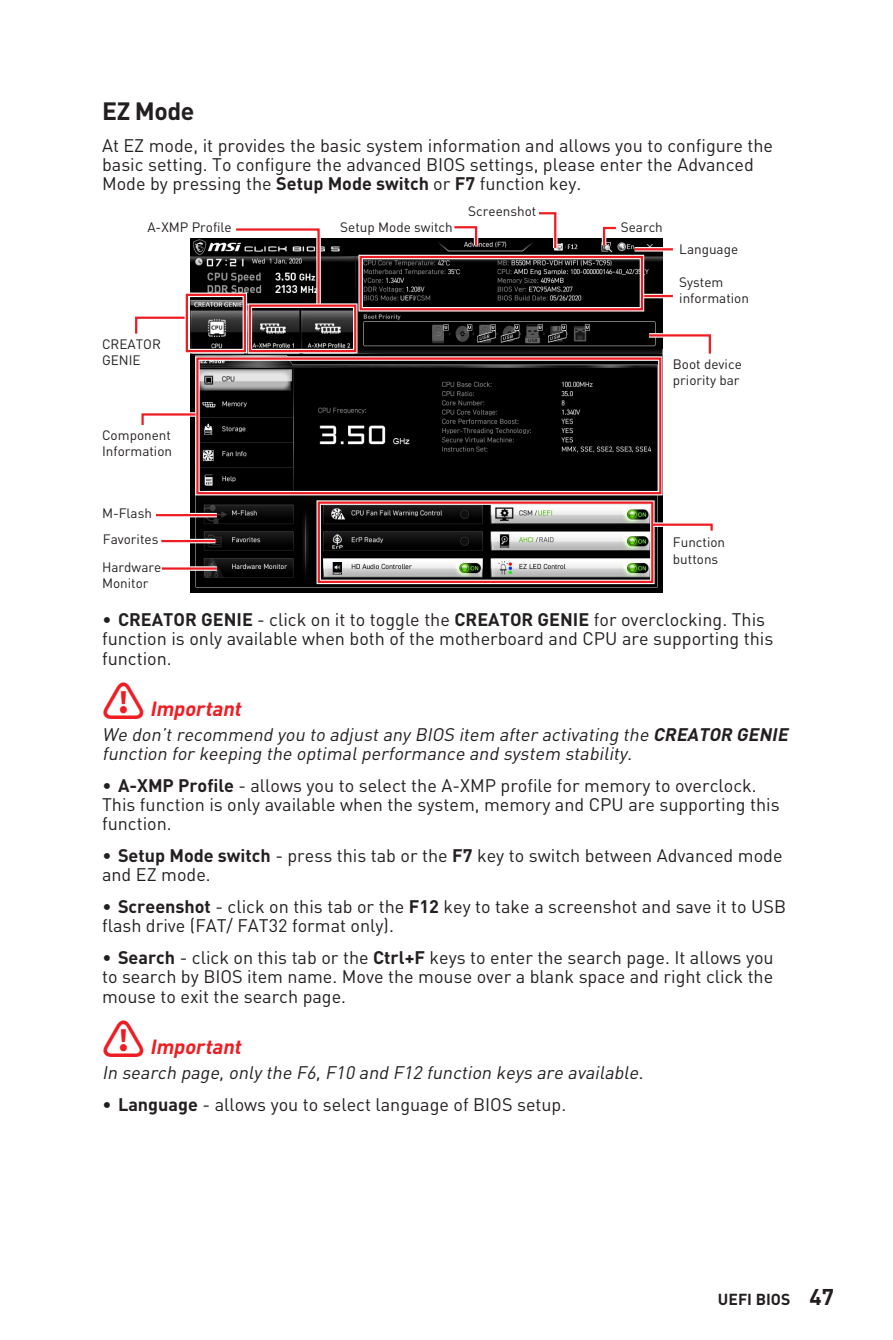
<style>
.page{position:relative;width:893px;height:1340px;background:#fff}
.page>*{position:absolute;margin:0;border:0;box-sizing:border-box;transform-origin:0 0}
.t1{font:700 24.75px "MSI Din Pro Noto CJK";letter-spacing:-.02em;color:#231f20}
.t2{font:italic 700 20.25px "MSI Din Pro Noto CJK";color:#ee1d23}
.t3{font:18px/19.1px "MSI Din Pro Noto CJK";color:#231f20}
.t4{font:italic 18px/19.1px "MSI Din Pro Noto CJK";color:#231f20}
.t5{font:700 15.75px "MSI Din Pro Noto CJK";color:#231f20}
.t6{font:13.5px/16.2px "MSI Din Pro Noto CJK";color:#231f20}
.s1{font-weight:700}
.s2{font-style:normal;font-size:42.75px}
.s3{font-weight:700;font-style:normal}
.s4{font-style:normal}
.s5{font-size:22.5px}
</style>
<div class="page">
<img style="left:190px;top:238px;width:472px;height:354px">
<div style="left:195px;top:356px;width:468px;height:139px;border:4px solid #fff"></div>
<div style="left:196px;top:357px;width:465px;height:137px;border:2px solid #ee1d23"></div>
<div style="left:317px;top:500px;width:338px;height:84px;border:4px solid #fff"></div>
<div style="left:318px;top:501px;width:335px;height:82px;border:2px solid #ee1d23"></div>
<svg style="left:141px;top:410px;width:59px;height:19px"></svg>
<svg style="left:648px;top:520px;width:65px;height:15px"></svg>
<svg style="left:600px;top:226px;width:20px;height:24px"></svg>
<svg style="left:644px;top:294px;width:29px;height:4px"></svg>
<hr style="left:642px;top:295px;width:31px;height:2px;background:#ee1d23">
<svg style="left:635px;top:247px;width:38px;height:4px"></svg>
<hr style="left:635px;top:248px;width:38px;height:2px;background:#ee1d23">
<svg style="left:450px;top:226px;width:31px;height:24px"></svg>
<svg style="left:232px;top:228px;width:91px;height:81px;background:#483d3e"></svg>
<svg style="left:644px;top:331px;width:67px;height:27px"></svg>
<svg style="left:135px;top:313px;width:57px;height:25px"></svg>
<svg style="left:156px;top:513px;width:61px;height:4px"></svg>
<hr style="left:156px;top:514px;width:61px;height:2px;background:#ee1d23">
<div style="left:162px;top:566px;width:55px;height:5px;background:#f36468"></div>
<hr style="left:162px;top:567px;width:55px;height:2px;background:#ee1d23">
<svg style="left:161px;top:539px;width:54px;height:4px"></svg>
<hr style="left:161px;top:540px;width:54px;height:2px;background:#ee1d23">
<div style="left:185px;top:292px;width:62px;height:61px;border:4px solid #fff"></div>
<div style="left:186px;top:294px;width:60px;height:58px;border:2px solid #ee1d23"></div>
<div style="left:248px;top:303px;width:109px;height:50px;border:4px solid #fff"></div>
<div style="left:249px;top:304px;width:107px;height:48px;border:2px solid #ee1d23"></div>
<svg style="left:534px;top:212px;width:26px;height:40px"></svg>
<div style="left:358px;top:255px;width:286px;height:56px;border:4px solid #fff"></div>
<div style="left:360px;top:256px;width:283px;height:54px;border:2px solid #ee1d23"></div>
<h1 class="t1" style="left:102px;top:97px;width:94px">EZ Mode</h1>
<p class="t3" style="left:102px;top:136px;width:673px">At EZ mode, it provides the basic system information and allows you to configure the basic setting. To configure the advanced BIOS settings, please enter the Advanced<br>Mode by pressing the <span class="s1">Setup Mode switch</span> or <span class="s1">F7</span> function key.</p>
<p class="t6" style="left:147px;top:219px;width:86px">A-XMP Profile</p>
<p class="t6" style="left:468px;top:203px;width:70px">Screenshot</p>
<p class="t6" style="left:621px;top:219px;width:44px">Search</p>
<p class="t6" style="left:340px;top:219px;width:114px">Setup Mode switch</p>
<p class="t6" style="left:679px;top:241px;width:60px">Language</p>
<p class="t6" style="left:102px;top:336px;width:60px">CREATOR<br>GENIE</p>
<p class="t6" style="left:102px;top:427px;width:72px">Component<br>Information</p>
<p class="t6" style="left:102px;top:505px;width:51px">M-Flash</p>
<p class="t6" style="left:103px;top:531px;width:57px">Favorites</p>
<p class="t6" style="left:102px;top:559px;width:61px">Hardware<br>Monitor</p>
<p class="t6" style="left:679px;top:274px;width:71px">System information</p>
<p class="t6" style="left:673px;top:356px;width:70px">Boot device priority bar</p>
<p class="t6" style="left:673px;top:534px;width:54px">Function buttons</p>
<p class="t3" style="left:102px;top:610px;width:673px"><span class="s1">∙ CREATOR GENIE</span> - click on it to toggle the <span class="s1">CREATOR GENIE</span> for overclocking. This function is only available when both of the motherboard and CPU are supporting this function.</p>
<p class="t2" style="left:102px;top:696px;width:151px"><span class="s2">⚠</span> Important</p>
<p class="t4" style="left:102px;top:725px;width:696px">Wedon’trecommendyoutoadjustanyBIOSitemafteractivatingthe<span class="s1">CREATORGENIE </span>functionforkeepingtheoptimalperformanceandsystemstability.</p>
<p class="t3" style="left:102px;top:776px;width:679px"><span class="s1">∙ A-XMP Profile</span> - allows you to select the A-XMP profile for memory to overclock.<br>This function is only available when the system, memory and CPU are supporting this function.</p>
<p class="t3" style="left:102px;top:846px;width:682px"><span class="s1">∙ Setup Mode switch</span> - press this tab or the <span class="s1">F7</span> key to switch between Advanced mode and EZ mode.</p>
<p class="t3" style="left:102px;top:897px;width:685px"><span class="s1">∙ Screenshot</span> - click on this tab or the <span class="s1">F12</span> key to take a screenshot and save it to USB flash drive (FAT/ FAT32 format only).</p>
<p class="t3" style="left:102px;top:948px;width:673px;text-align:justify"><span class="s1">∙ Search</span> - click on this tab or the <span class="s1">Ctrl+F</span> keys to enter the search page. It allows you to search by BIOS item name. Move the mouse over a blank space and right click the mouse to exit the search page.</p>
<p class="t2" style="left:102px;top:1034px;width:151px"><span class="s2">⚠</span> Important</p>
<p class="t4" style="left:102px;top:1056px;width:552px;line-height:31.9px">Insearchpage,onlytheF6,F10andF12functionkeysareavailable. <span class="s3">∙ Language</span> <span class="s4">- allows you to select language of BIOS setup.</span></p>
<p class="t5" style="left:718px;top:1289px;width:117px">UEFI BIOS <span class="s5">47</span></p>
</div>
